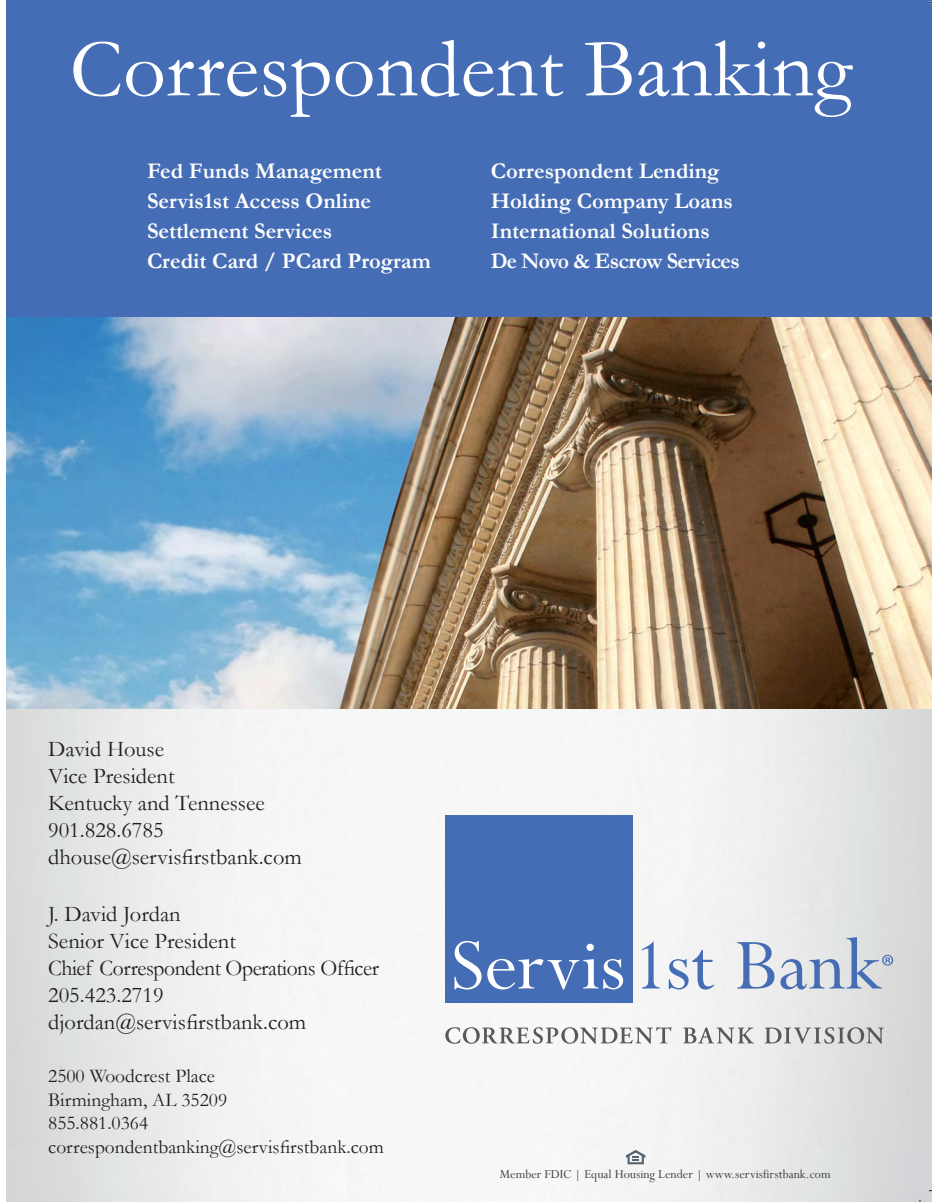
<style>
.page{position:relative;width:932px;height:1202px;background:#fff}
.page>*{position:absolute;margin:0;border:0;box-sizing:border-box;transform-origin:0 0}
.t1{font:84px "Garamond";color:#fff}
.t2{font:22.5px/27px "Garamond";color:#231f20}
.t3{font:700 22.5px/30px "Garamond";color:#fff}
.t4{font:19.5px/23.4px "Garamond";color:#231f20}
.t5{font:13.5px "Perpetua";color:#3e3e3f}
</style>
<div class="page">
<div style="left:7px;top:0;width:925px;height:436px;background:#456db5"></div>
<img style="left:7px;top:317px;width:925px;height:392px">
<svg style="left:642px;top:941px;width:17px;height:47px"></svg>
<svg style="left:668px;top:950px;width:46px;height:39px"></svg>
<svg style="left:737px;top:942px;width:37px;height:46px"></svg>
<div style="left:445px;top:815px;width:188px;height:188px;background:#456db5"></div>
<svg style="left:454px;top:941px;width:27px;height:48px"></svg>
<svg style="left:487px;top:943px;width:136px;height:46px"></svg>
<svg style="left:780px;top:937px;width:113px;height:52px;background:#c1cad9"></svg>
<svg style="left:445px;top:1026px;width:226px;height:17px"></svg>
<svg style="left:683px;top:1027px;width:71px;height:16px"></svg>
<svg style="left:764px;top:1027px;width:119px;height:16px;background:#bababb"></svg>
<svg style="left:626px;top:1149px;width:19px;height:15px"></svg>
<h1 class="t1" style="left:70px;top:13px;width:783px">Correspondent Banking</h1>
<p class="t3" style="left:147px;top:156px;width:285px">Fed Funds Management<br>Servis1st Access Online<br>Settlement Services<br>Credit Card / PCard Program</p>
<p class="t3" style="left:490px;top:156px;width:250px">Correspondent Lending<br>Holding Company Loans<br>International Solutions<br>De Novo &amp; Escrow Services</p>
<p class="t2" style="left:48px;top:734px;width:255px">David House<br>Vice President<br>Kentucky and Tennessee<br>901.828.6785 dhouse@servisfirstbank.com</p>
<p class="t2" style="left:48px;top:899px;width:332px">J. David Jordan<br>Senior Vice President<br>Chief Correspondent Operations Officer<br>205.423.2719 djordan@servisfirstbank.com</p>
<p class="t4" style="left:48px;top:1064px;width:337px">2500 Woodcrest Place<br>Birmingham, AL 35209<br>855.881.0364 correspondentbanking@servisfirstbank.com</p>
<p class="t5" style="left:500px;top:1165px;width:332px">Member FDIC | Equal Housing Lender | www.servisfirstbank.com</p>
</div>
